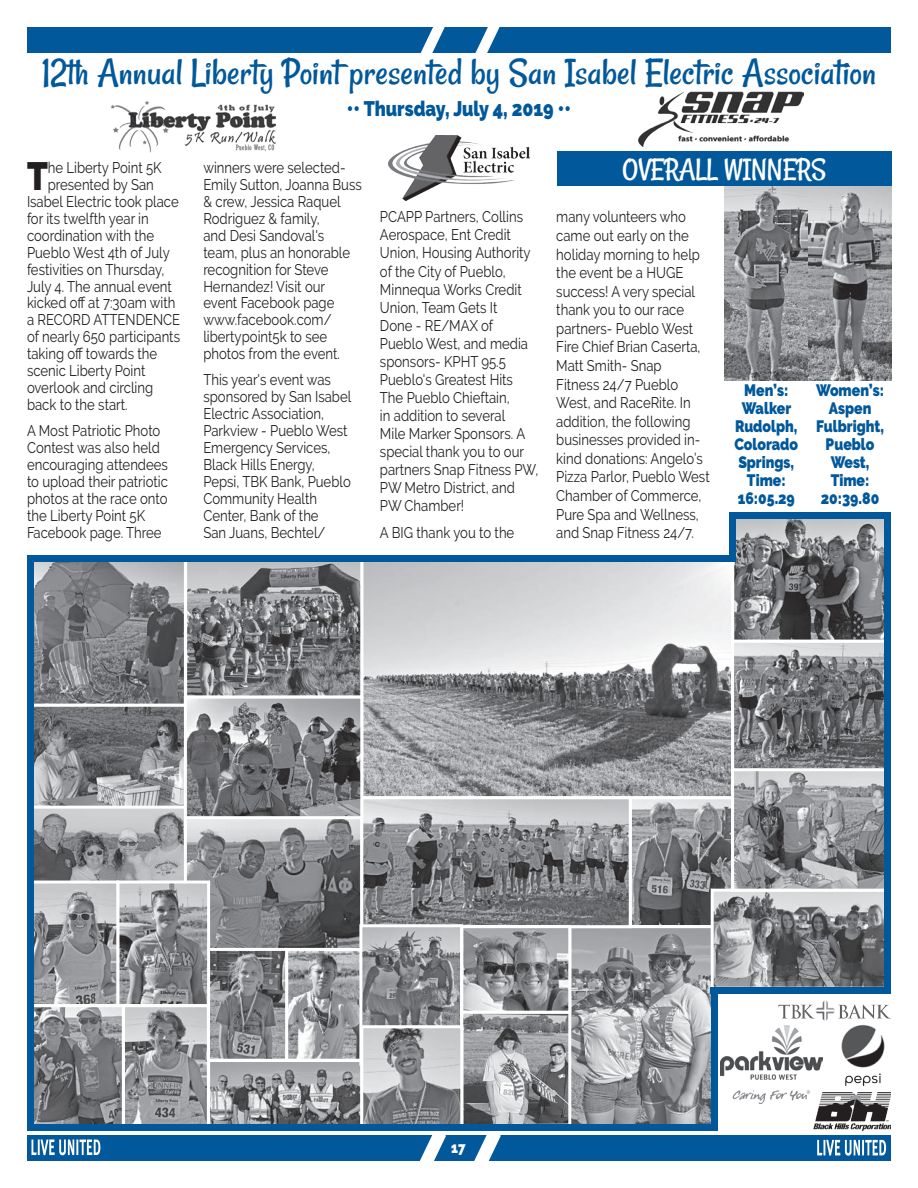
<style>
.page{position:relative;width:918px;height:1188px;background:#fff}
.page>*{position:absolute;margin:0;border:0;box-sizing:border-box;transform-origin:0 0}
.Text_11pt{font:900 39.3px "Raleway";color:#231f20;scale:.85 1}
.Rancho_30{font:39px "Rancho";color:#01589a}
.Text_11pt-2{font:30px "Rancho";color:#fff}
.In_Kind_Listing{font:900 21px "Raleway";color:#01589a;scale:.85 1}
.Text_11pt-3{font:900 16.5px/18px "Raleway";color:#01589a;text-align:center;scale:.85 1}
.Text_11pt-4{font:15.45px/17px "Raleway";color:#231f20;scale:.85 1}
.t1{font:900 15px "Raleway";color:#fff;scale:.85 1}
</style>
<div class="page">
<div style="left:27px;top:1135px;width:864px;height:26px;background:#01589a"></div>
<svg style="left:31px;top:1140px;width:69px;height:15px"></svg>
<svg style="left:817px;top:1140px;width:69px;height:16px"></svg>
<svg style="left:420px;top:1135px;width:26px;height:26px"></svg>
<svg style="left:474px;top:1135px;width:27px;height:26px"></svg>
<div style="left:27px;top:27px;width:864px;height:25px;background:#01589a"></div>
<svg style="left:421px;top:27px;width:24px;height:25px"></svg>
<svg style="left:476px;top:27px;width:24px;height:25px"></svg>
<img style="left:364px;top:562px;width:366px;height:362px">
<div style="left:629px;top:796px;width:105px;height:132px;border:3px solid #fff"></div>
<img style="left:464px;top:1015px;width:104px;height:109px">
<div style="left:557px;top:152px;width:335px;height:34px;background:#01589a"></div>
<img style="left:110px;top:101px;width:165px;height:52px">
<img style="left:638px;top:92px;width:165px;height:54px">
<img style="left:814px;top:1092px;width:77px;height:39px">
<img style="left:721px;top:1025px;width:101px;height:78px">
<img style="left:389px;top:136px;width:140px;height:64px">
<img style="left:778px;top:1001px;width:113px;height:20px">
<img style="left:34px;top:562px;width:149px;height:242px">
<img style="left:188px;top:562px;width:171px;height:253px">
<div style="left:184px;top:555px;width:179px;height:144px;border:3px solid #fff"></div>
<img style="left:572px;top:929px;width:138px;height:195px">
<div style="left:568px;top:925px;width:146px;height:206px;border:3px solid #fff"></div>
<img style="left:34px;top:809px;width:149px;height:72px">
<img style="left:188px;top:819px;width:171px;height:128px">
<div style="left:184px;top:815px;width:179px;height:136px;border:3px solid #fff"></div>
<div style="left:26px;top:704px;width:161px;height:105px;border:3px solid #fff"></div>
<img style="left:715px;top:893px;width:169px;height:93px">
<div style="left:711px;top:889px;width:181px;height:101px;border:3px solid #fff"></div>
<img style="left:735px;top:519px;width:149px;height:369px">
<div style="left:731px;top:768px;width:162px;height:124px;border:3px solid #fff"></div>
<div style="left:731px;top:640px;width:162px;height:131px;border:3px solid #fff"></div>
<div style="left:360px;top:796px;width:272px;height:132px;border:3px solid #fff"></div>
<div style="left:184px;top:696px;width:179px;height:123px;border:3px solid #fff"></div>
<img style="left:211px;top:952px;width:148px;height:172px">
<img style="left:464px;top:929px;width:103px;height:81px">
<div style="left:460px;top:925px;width:111px;height:89px;border:3px solid #fff"></div>
<div style="left:285px;top:948px;width:78px;height:114px;border:3px solid #fff"></div>
<div style="left:207px;top:948px;width:81px;height:114px;border:3px solid #fff"></div>
<img style="left:34px;top:885px;width:172px;height:118px">
<div style="left:116px;top:881px;width:94px;height:126px;border:3px solid #fff"></div>
<div style="left:26px;top:881px;width:93px;height:126px;border:3px solid #fff"></div>
<img style="left:34px;top:1008px;width:172px;height:116px">
<div style="left:122px;top:1004px;width:88px;height:127px;border:3px solid #fff"></div>
<div style="left:26px;top:1004px;width:99px;height:127px;border:3px solid #fff"></div>
<div style="left:731px;top:515px;width:161px;height:128px;border:3px solid #fff"></div>
<img style="left:363px;top:928px;width:96px;height:97px">
<div style="left:359px;top:924px;width:104px;height:142px;border:3px solid #fff"></div>
<img style="left:725px;top:186px;width:167px;height:194px">
<img style="left:364px;top:1029px;width:95px;height:95px">
<div style="left:360px;top:1025px;width:103px;height:106px;border:3px solid #fff"></div>
<div style="left:27px;top:555px;width:707px;height:7px;background:#01589a"></div>
<div style="left:27px;top:559px;width:7px;height:565px;background:#01589a"></div>
<div style="left:734px;top:512px;width:157px;height:7px;background:#01589a"></div>
<div style="left:729px;top:512px;width:7px;height:50px;background:#01589a"></div>
<div style="left:884px;top:512px;width:7px;height:475px;background:#01589a"></div>
<div style="left:711px;top:987px;width:180px;height:6px;background:#01589a"></div>
<div style="left:711px;top:987px;width:6px;height:144px;background:#01589a"></div>
<div style="left:27px;top:1124px;width:687px;height:7px;background:#01589a"></div>
<img style="left:841px;top:1024px;width:44px;height:62px">
<p class="Rancho_30" style="left:42px;top:49px;width:836px">12th Annual Liberty Point presented by San Isabel Electric Association</p>
<p class="In_Kind_Listing" style="left:347px;top:96px;width:265px">•• Thursday, July 4, 2019 ••</p>
<p class="Text_11pt" style="left:27px;top:153px;width:26px">T</p>
<p class="Text_11pt-4" style="left:48px;top:159px;width:135px">he Liberty Point 5K</p>
<p class="Text_11pt-4" style="left:48px;top:176px;width:126px">presented by San</p>
<p class="Text_11pt-4" style="left:27px;top:193px;width:180px">Isabel Electric took place</p>
<p class="Text_11pt-4" style="left:27px;top:210px;width:145px">for its twelfth year in</p>
<p class="Text_11pt-4" style="left:27px;top:227px;width:151px">coordination with the</p>
<p class="Text_11pt-4" style="left:27px;top:244px;width:170px">Pueblo West 4th of July</p>
<p class="Text_11pt-4" style="left:27px;top:261px;width:163px">festivities on Thursday,</p>
<p class="Text_11pt-4" style="left:27px;top:278px;width:172px">July 4. The annual event</p>
<p class="Text_11pt-4" style="left:27px;top:295px;width:176px">kicked off at 7:30am with</p>
<p class="Text_11pt-4" style="left:27px;top:311px;width:182px">a RECORD ATTENDENCE</p>
<p class="Text_11pt-4" style="left:27px;top:328px;width:182px">of nearly 650 participants</p>
<p class="Text_11pt-4" style="left:27px;top:345px;width:155px">taking off towards the</p>
<p class="Text_11pt-4" style="left:27px;top:362px;width:141px">scenic Liberty Point</p>
<p class="Text_11pt-4" style="left:27px;top:379px;width:150px">overlook and circling</p>
<p class="Text_11pt-4" style="left:27px;top:396px;width:120px">back to the start.</p>
<p class="Text_11pt-4" style="left:27px;top:422px;width:167px">A Most Patriotic Photo<br>Contest was also held encouraging attendees to upload their patriotic photos at the race onto the Liberty Point 5K<br>Facebook page. Three</p>
<p class="Text_11pt-4" style="left:203px;top:159px;width:188px">winners were selected-<br>Emily Sutton, Joanna Buss &amp; crew, Jessica Raquel<br>Rodriguez &amp; family,<br>and Desi Sandoval's team, plus an honorable recognition for Steve<br>Hernandez! Visit our event Facebook page www.facebook.com/ libertypoint5k to see photos from the event.</p>
<p class="Text_11pt-4" style="left:203px;top:371px;width:176px">This year's event was sponsored by San Isabel<br>Electric Association,<br>Parkview - Pueblo West<br>Emergency Services,<br>Black Hills Energy,<br>Pepsi, TBK Bank, Pueblo<br>Community Health<br>Center, Bank of the<br>San Juans, Bechtel/</p>
<p class="Text_11pt-4" style="left:380px;top:208px;width:188px;line-height:18px">PCAPP Partners, Collins<br>Aerospace, Ent Credit<br>Union, Housing Authority of the City of Pueblo,<br>Minnequa Works Credit<br>Union, Team Gets It<br>Done - RE/MAX of<br>Pueblo West, and media sponsors- KPHT 95.5<br>Pueblo's Greatest Hits<br>The Pueblo Chieftain,<br>in addition to several<br>Mile Marker Sponsors. A special thank you to our partners Snap Fitness PW,<br>PW Metro District, and<br>PW Chamber!</p>
<p class="Text_11pt-4" style="left:380px;top:524px;width:160px">A BIG thank you to the</p>
<p class="Text_11pt-2" style="left:622px;top:151px;width:206px">OVERALL WINNERS</p>
<p class="Text_11pt-4" style="left:556px;top:208px;width:182px;line-height:18.6px">many volunteers who came out early on the holiday morning to help the event be a HUGE success! A very special thank you to our race partners- Pueblo West<br>Fire Chief Brian Caserta,<br>Matt Smith- Snap<br>Fitness 24/7 Pueblo<br>West, and RaceRite. In addition, the following businesses provided in&shy;kind donations: Angelo’s<br>Pizza Parlor, Pueblo West<br>Chamber of Commerce,<br>Pure Spa and Wellness, and Snap Fitness 24/7.</p>
<p class="Text_11pt-3" style="left:734px;top:381px;width:77px">Men’s:<br>Walker<br>Rudolph,<br>Colorado<br>Springs,<br>Time:<br>16:05.29</p>
<p class="Text_11pt-3" style="left:816px;top:381px;width:81px">Women’s:<br>Aspen<br>Fulbright,<br>Pueblo<br>West,<br>Time:<br>20:39.80</p>
<p class="t1" style="left:451px;top:1139px;width:19px">17</p>
</div>
